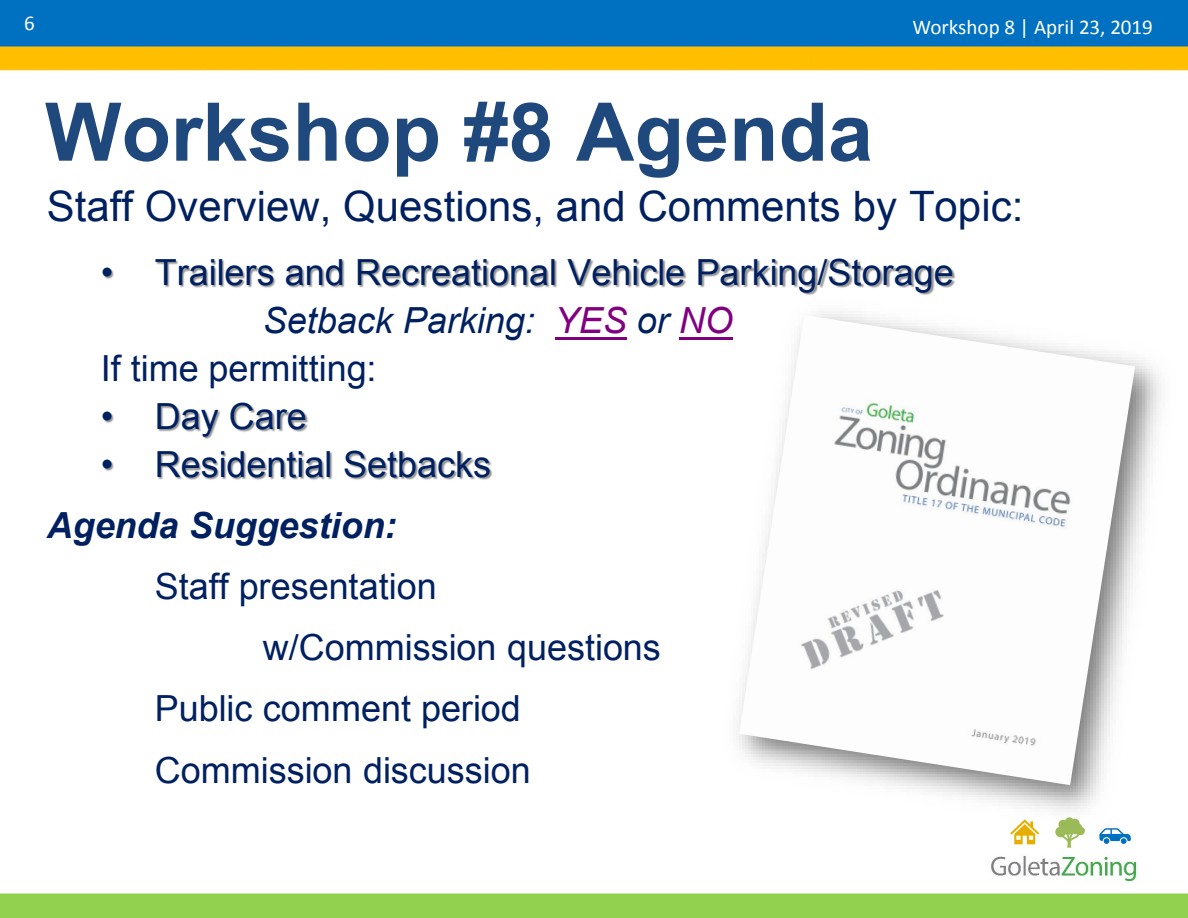
<style>
.page{position:relative;width:1188px;height:918px;background:#fff}
.page>*{position:absolute;margin:0;border:0;box-sizing:border-box;transform-origin:0 0}
.t1{font:700 81px "Arial";color:#1f497d}
.t2{font:42px "Arial";color:#002060}
.t3{font:36px "Arial";color:#002060}
.t4{font:italic 36px "Arial";color:#002060}
.t5{font:italic 700 36px "Arial";color:#002060}
.t6{font:21px "Calibri";letter-spacing:-.005em;color:#fff}
.s1{color:#800080}
</style>
<div class="page">
<img style="left:0;top:0;width:1188px;height:918px">
<svg style="left:1010px;top:831px;width:29px;height:13px"></svg>
<svg style="left:1099px;top:831px;width:32px;height:13px"></svg>
<svg style="left:1055px;top:831px;width:30px;height:17px"></svg>
<img style="left:965px;top:849px;width:210px;height:34px">
<img style="left:80px;top:242px;width:52px;height:75px">
<img style="left:132px;top:239px;width:847px;height:80px">
<hr style="left:555px;top:337px;width:72px;height:3px;background:#800080">
<hr style="left:679px;top:337px;width:54px;height:3px;background:#800080">
<img style="left:80px;top:386px;width:52px;height:48px">
<img style="left:132px;top:382px;width:200px;height:49px">
<img style="left:80px;top:434px;width:52px;height:75px">
<img style="left:132px;top:431px;width:385px;height:80px">
<img style="left:716px;top:292px;width:466px;height:539px">
<img style="left:739px;top:315px;width:396px;height:470px">
<p class="t6" style="left:24px;top:10px;width:12px">6</p>
<p class="t6" style="left:913px;top:13px;width:242px">Workshop 8 | April 23, 2019</p>
<h2 class="t1" style="left:45px;top:78px;width:830px">Workshop #8 Agenda</h2>
<p class="t2" style="left:47px;top:179px;width:978px">Staff Overview, Questions, and Comments by Topic:</p>
<p class="t3" style="left:101px;top:249px;width:854px">• Trailers and Recreational Vehicle Parking/Storage</p>
<p class="t4" style="left:263px;top:297px;width:471px">Setback Parking: <span class="s1">YES</span> or <span class="s1">NO</span></p>
<p class="t3" style="left:101px;top:345px;width:277px">If time permitting:</p>
<p class="t3" style="left:101px;top:393px;width:207px">• Day Care</p>
<p class="t3" style="left:101px;top:441px;width:392px">• Residential Setbacks</p>
<p class="t5" style="left:47px;top:501px;width:351px">Agenda Suggestion:</p>
<p class="t3" style="left:155px;top:563px;width:283px">Staff presentation</p>
<p class="t3" style="left:263px;top:624px;width:400px">w/Commission questions</p>
<p class="t3" style="left:155px;top:685px;width:368px">Public comment period</p>
<p class="t3" style="left:155px;top:746px;width:378px">Commission discussion</p>
</div>
